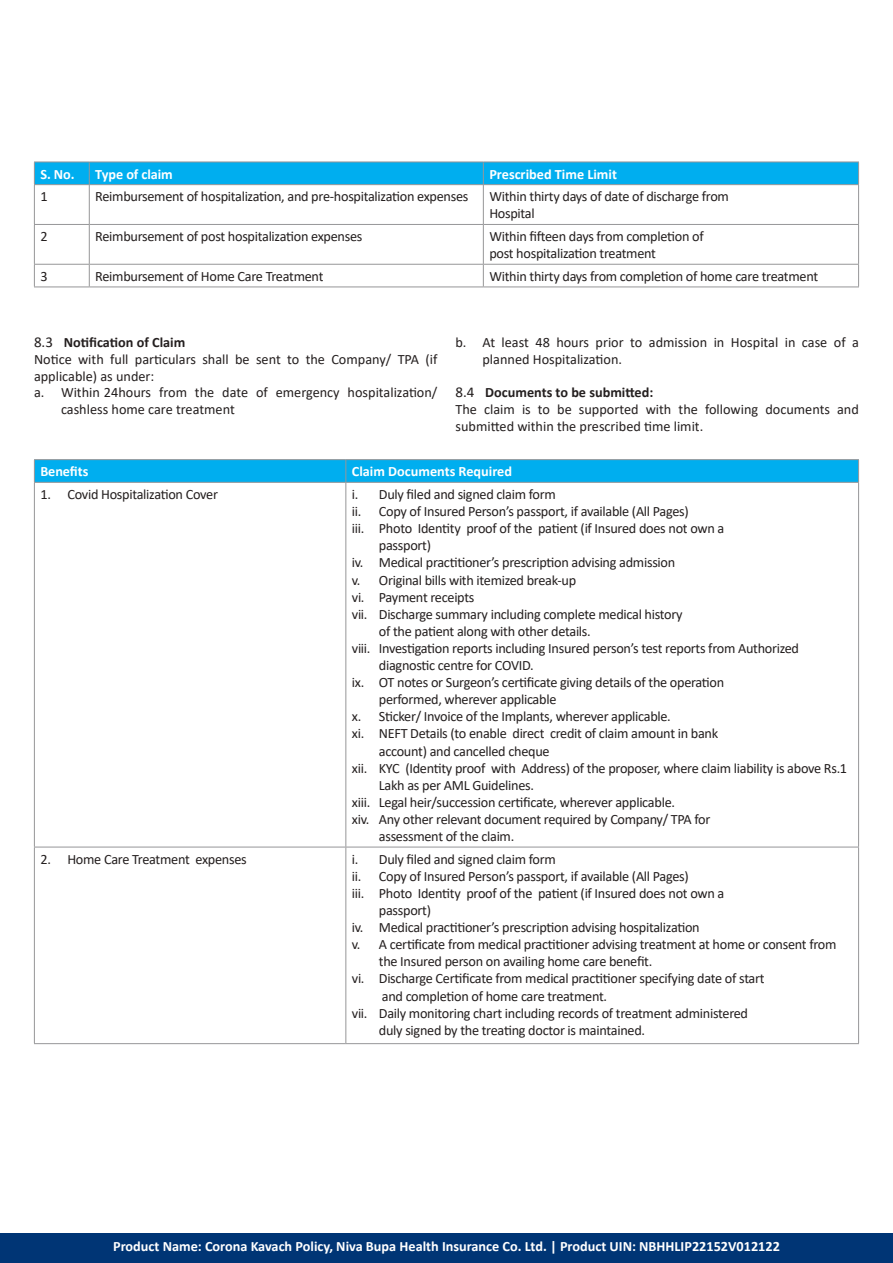
<style>
.page{position:relative;width:893px;height:1263px;background:#fff}
.page>*{position:absolute;margin:0;border:0;box-sizing:border-box;transform-origin:0 0}
.t1{font:14.25px/17.1px "Calibri";letter-spacing:-.02em;color:#241f1f}
.t2{font:14.25px/16.8px "Calibri";color:#241f1f}
.t3{font:700 14.25px "Calibri";color:#fff}
.t4{font:700 14.25px "Calibri";color:#241f1f}
.s1{font-weight:400;font-size:15px}
.s2{font-size:15px}
.s3{font-weight:700}
</style>
<div class="page">
<div style="left:0;top:1233px;width:893px;height:30px;background:#003575"></div>
<hr style="left:34px;top:185px;width:1px;height:39px;background:#969698">
<hr style="left:89px;top:185px;width:1px;height:39px;background:#969698">
<hr style="left:483px;top:185px;width:1px;height:39px;background:#969698">
<hr style="left:858px;top:185px;width:1px;height:39px;background:#969698">
<hr style="left:34px;top:224px;width:55px;height:1px;background:#969698">
<hr style="left:34px;top:225px;width:1px;height:39px;background:#969698">
<hr style="left:89px;top:224px;width:394px;height:1px;background:#969698">
<hr style="left:89px;top:225px;width:1px;height:39px;background:#969698">
<hr style="left:483px;top:224px;width:376px;height:1px;background:#969698">
<hr style="left:483px;top:225px;width:1px;height:39px;background:#969698">
<hr style="left:858px;top:225px;width:1px;height:39px;background:#969698">
<hr style="left:34px;top:264px;width:55px;height:1px;background:#969698">
<svg style="left:34px;top:265px;width:1px;height:22px"></svg>
<hr style="left:89px;top:264px;width:394px;height:1px;background:#969698">
<svg style="left:89px;top:265px;width:1px;height:22px"></svg>
<hr style="left:483px;top:264px;width:376px;height:1px;background:#969698">
<svg style="left:483px;top:265px;width:1px;height:22px"></svg>
<svg style="left:858px;top:265px;width:1px;height:22px"></svg>
<hr style="left:34px;top:287px;width:55px;height:1px;background:#969698">
<hr style="left:89px;top:287px;width:394px;height:1px;background:#969698">
<hr style="left:483px;top:287px;width:376px;height:1px;background:#969698">
<div style="left:34px;top:162px;width:825px;height:22px;background:#00aeef"></div>
<hr style="left:34px;top:184px;width:55px;height:1px;background:#969698">
<hr style="left:89px;top:184px;width:394px;height:1px;background:#969698">
<hr style="left:483px;top:184px;width:376px;height:1px;background:#969698">
<hr style="left:34px;top:483px;width:1px;height:364px;background:#969698">
<hr style="left:345px;top:483px;width:1px;height:364px;background:#969698">
<hr style="left:858px;top:483px;width:1px;height:364px;background:#969698">
<hr style="left:34px;top:847px;width:312px;height:1px;background:#969698">
<hr style="left:34px;top:847px;width:1px;height:196px;background:#969698">
<hr style="left:346px;top:847px;width:513px;height:1px;background:#969698">
<hr style="left:345px;top:847px;width:1px;height:196px;background:#969698">
<hr style="left:858px;top:847px;width:1px;height:196px;background:#969698">
<hr style="left:34px;top:1043px;width:312px;height:1px;background:#969698">
<hr style="left:346px;top:1043px;width:513px;height:1px;background:#969698">
<hr style="left:34px;top:459px;width:312px;height:1px;background:#969698">
<hr style="left:346px;top:459px;width:513px;height:1px;background:#969698">
<svg style="left:34px;top:460px;width:825px;height:22px;background:#02aded"></svg>
<hr style="left:34px;top:482px;width:312px;height:1px;background:#969698">
<hr style="left:346px;top:482px;width:513px;height:1px;background:#969698">
<p class="t3" style="left:40px;top:164px;width:36px">S. No.</p>
<p class="t3" style="left:95px;top:164px;width:79px">Type of claim</p>
<p class="t3" style="left:489px;top:164px;width:129px">Prescribed Time Limit</p>
<p class="t1" style="left:40px;top:188px;width:9px">1</p>
<p class="t1" style="left:95px;top:188px;width:375px">Reimbursement of hospitalization, and pre-hospitalization expenses</p>
<p class="t1" style="left:489px;top:188px;width:241px">Within thirty days of date of discharge from<br>Hospital</p>
<p class="t1" style="left:40px;top:227px;width:9px">2</p>
<p class="t1" style="left:95px;top:227px;width:269px">Reimbursement of post hospitalization expenses</p>
<p class="t1" style="left:489px;top:227px;width:216px">Within fifteen days from completion of post hospitalization treatment</p>
<p class="t1" style="left:40px;top:267px;width:9px">3</p>
<p class="t1" style="left:95px;top:267px;width:230px">Reimbursement of Home Care Treatment</p>
<p class="t1" style="left:489px;top:267px;width:330px">Within thirty days from completion of home care treatment</p>
<p class="t4" style="left:34px;top:332px;width:153px"><span class="s1">8.3</span> Notification of Claim</p>
<p class="t2" style="left:34px;top:351px;width:405px">Notice with full particulars shall be sent to the Company/ TPA (if</p>
<p class="t2" style="left:34px;top:367px;width:122px">applicable) as under:</p>
<p class="t2" style="left:34px;top:384px;width:405px">a. Within 24hours from the date of emergency hospitalization/</p>
<p class="t2" style="left:61px;top:400px;width:175px">cashless home care treatment</p>
<p class="t2" style="left:482px;top:334px;width:378px;text-indent:-27px">b. At least 48 hours prior to admission in Hospital in case of a planned Hospitalization.</p>
<p class="t2" style="left:455px;top:384px;width:405px"><span class="s2">8.4</span> <span class="s3">Documents to be submitted:<br></span>The claim is to be supported with the following documents and submitted within the prescribed time limit.</p>
<p class="t3" style="left:40px;top:461px;width:49px">Benefits</p>
<p class="t3" style="left:352px;top:461px;width:162px">Claim Documents Required</p>
<p class="t1" style="left:40px;top:485px;width:179px">1. Covid Hospitalization Cover</p>
<p class="t1" style="left:352px;top:485px;width:205px">i. Duly filed and signed claim form</p>
<p class="t1" style="left:352px;top:502px;width:339px">ii. Copy of Insured Person’s passport, if available (All Pages)</p>
<p class="t1" style="left:352px;top:520px;width:374px">iii. Photo Identity proof of the patient (if Insured does not own a</p>
<p class="t1" style="left:379px;top:537px;width:54px">passport)</p>
<p class="t1" style="left:352px;top:554px;width:325px">iv. Medical practitioner’s prescription advising admission</p>
<p class="t1" style="left:352px;top:571px;width:226px">v. Original bills with itemized break-up</p>
<p class="t1" style="left:352px;top:588px;width:124px">vi. Payment receipts</p>
<p class="t1" style="left:352px;top:605px;width:332px">vii. Discharge summary including complete medical history</p>
<p class="t1" style="left:379px;top:622px;width:213px">of the patient along with other details.</p>
<p class="t1" style="left:352px;top:639px;width:449px">viii. Investigation reports including Insured person’s test reports from Authorized</p>
<p class="t1" style="left:379px;top:656px;width:156px">diagnostic centre for COVID.</p>
<p class="t1" style="left:352px;top:673px;width:374px">ix. OT notes or Surgeon’s certificate giving details of the operation</p>
<p class="t1" style="left:379px;top:691px;width:179px">performed, wherever applicable</p>
<p class="t1" style="left:352px;top:708px;width:321px">x. Sticker/ Invoice of the Implants, wherever applicable.</p>
<p class="t1" style="left:352px;top:725px;width:368px">xi. NEFT Details (to enable direct credit of claim amount in bank</p>
<p class="t1" style="left:379px;top:742px;width:172px">account) and cancelled cheque</p>
<p class="t1" style="left:352px;top:759px;width:497px">xii. KYC (Identity proof with Address) of the proposer, where claim liability is above Rs.1</p>
<p class="t1" style="left:379px;top:776px;width:157px">Lakh as per AML Guidelines.</p>
<p class="t1" style="left:352px;top:793px;width:325px">xiii. Legal heir/succession certificate, wherever applicable.</p>
<p class="t1" style="left:352px;top:810px;width:360px">xiv. Any other relevant document required by Company/ TPA for</p>
<p class="t1" style="left:379px;top:827px;width:137px">assessment of the claim.</p>
<p class="t1" style="left:40px;top:850px;width:208px">2. Home Care Treatment expenses</p>
<p class="t1" style="left:352px;top:850px;width:205px">i. Duly filed and signed claim form</p>
<p class="t1" style="left:352px;top:867px;width:339px">ii. Copy of Insured Person’s passport, if available (All Pages)</p>
<p class="t1" style="left:352px;top:884px;width:374px">iii. Photo Identity proof of the patient (if Insured does not own a</p>
<p class="t1" style="left:379px;top:901px;width:54px">passport)</p>
<p class="t1" style="left:352px;top:918px;width:349px">iv. Medical practitioner’s prescription advising hospitalization</p>
<p class="t1" style="left:352px;top:936px;width:486px">v. A certificate from medical practitioner advising treatment at home or consent from</p>
<p class="t1" style="left:379px;top:953px;width:275px">the Insured person on availing home care benefit.</p>
<p class="t1" style="left:352px;top:970px;width:414px">vi. Discharge Certificate from medical practitioner specifying date of start</p>
<p class="t1" style="left:382px;top:987px;width:227px">and completion of home care treatment.</p>
<p class="t1" style="left:352px;top:1004px;width:398px">vii. Daily monitoring chart including records of treatment administered</p>
<p class="t1" style="left:379px;top:1021px;width:268px">duly signed by the treating doctor is maintained.</p>
<p class="t3" style="left:113px;top:1236px;width:668px">Product Name: Corona Kavach Policy, Niva Bupa Health Insurance Co. Ltd. | Product UIN: NBHHLIP22152V012122</p>
</div>
